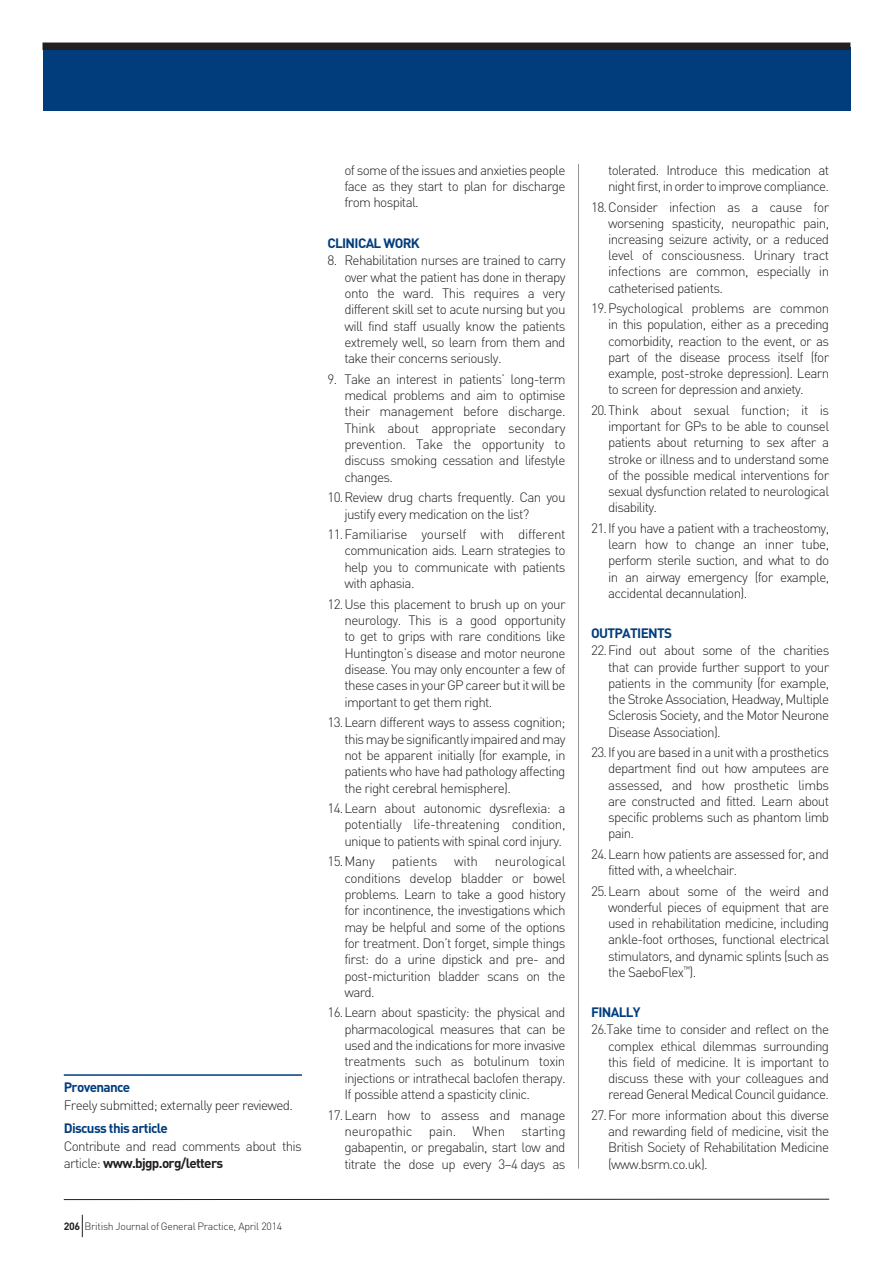
<style>
.page{position:relative;width:893px;height:1263px;background:#fff}
.page>*{position:absolute;margin:0;border:0;box-sizing:border-box;transform-origin:0 0}
.t1{font:300 13.5px/16.4px "DIN";letter-spacing:-.05em;color:#231f20;text-align:justify}
.t2{font:700 13.5px "DIN";letter-spacing:-.05em;color:#013d7d}
.t3{font:300 10.5px "DIN";letter-spacing:-.025em;color:#231f20}
.s1{font-weight:700}
</style>
<div class="page">
<hr style="left:578px;top:164px;width:1px;height:1005px;background:#939598">
<div style="left:43px;top:48px;width:807px;height:63px;background:#013d7d"></div>
<hr style="left:64px;top:1199px;width:765px;height:1px;background:#231f20">
<svg style="left:82px;top:1215px;width:1px;height:22px"></svg>
<div style="left:43px;top:43px;width:807px;height:7px;background:#231f20"></div>
<hr style="left:64px;top:1074px;width:238px;height:2px;background:#013d7d">
<p class="t2" style="left:64px;top:1078px;width:68px">Provenance</p>
<p class="t1" style="left:64px;top:1097px;width:231px">Freely submitted; externally peer reviewed.</p>
<p class="t2" style="left:64px;top:1119px;width:106px">Discuss this article</p>
<p class="t1" style="left:64px;top:1138px;width:240px">Contribute and read comments about this article: <span class="s1">www.bjgp.org/letters</span></p>
<p class="t3" style="left:64px;top:1219px;width:220px"><span class="s1">206</span> British Journal of General Practice, April 2014</p>
<p class="t1" style="left:344px;top:162px;width:223px">of some of the issues and anxieties people face as they start to plan for discharge from hospital.</p>
<p class="t2" style="left:327px;top:234px;width:93px">Clinical work</p>
<p class="t1" style="left:344px;top:252px;width:223px;text-indent:-17px">8. Rehabilitation nurses are trained to carry over what the patient has done in therapy onto the ward. This requires a very different skill set to acute nursing but you will find staff usually know the patients extremely well, so learn from them and take their concerns seriously.</p>
<p class="t1" style="left:344px;top:371px;width:223px;text-indent:-17px">9. Take an interest in patients’ long-term medical problems and aim to optimise their management before discharge.<br>Think about appropriate secondary prevention. Take the opportunity to discuss smoking cessation and lifestyle changes.</p>
<p class="t1" style="left:344px;top:489px;width:223px;text-indent:-17px">10.Review drug charts frequently. Can you justify every medication on the list?</p>
<p class="t1" style="left:344px;top:526px;width:223px;text-indent:-17px">11.Familiarise yourself with different communication aids. Learn strategies to help you to communicate with patients with aphasia.</p>
<p class="t1" style="left:344px;top:595px;width:223px;text-indent:-17px">12.Use this placement to brush up on your neurology. This is a good opportunity to get to grips with rare conditions like Huntington’s disease and motor neurone disease. You may only encounter a few of these cases in your GP career but it will be important to get them right.</p>
<p class="t1" style="left:344px;top:714px;width:223px;text-indent:-17px">13.Learn different ways to assess cognition; this may be significantly impaired and may not be apparent initially (for example, in patients who have had pathology affecting the right cerebral hemisphere).</p>
<p class="t1" style="left:344px;top:800px;width:223px;text-indent:-17px">14.Learn about autonomic dysreflexia: a potentially life-threatening condition, unique to patients with spinal cord injury.</p>
<p class="t1" style="left:344px;top:853px;width:223px;text-indent:-17px">15.Many patients with neurological conditions develop bladder or bowel problems. Learn to take a good history for incontinence, the investigations which may be helpful and some of the options for treatment. Don’t forget, simple things first: do a urine dipstick and pre- and post-micturition bladder scans on the ward.</p>
<p class="t1" style="left:344px;top:1004px;width:223px;text-indent:-17px">16.Learn about spasticity: the physical and pharmacological measures that can be used and the indications for more invasive treatments such as botulinum toxin injections or intrathecal baclofen therapy.<br>If possible attend a spasticity clinic.</p>
<p class="t1" style="left:344px;top:1106px;width:223px;text-indent:-17px">17.Learn how to assess and manage neuropathic pain. When starting gabapentin, or pregabalin, start low and titrate the dose up every 3–4 days as</p>
<p class="t1" style="left:608px;top:162px;width:223px">tolerated. Introduce this medication at night first, in order to improve compliance.</p>
<p class="t1" style="left:608px;top:198px;width:223px;text-indent:-17px">18.Consider infection as a cause for worsening spasticity, neuropathic pain, increasing seizure activity, or a reduced level of consciousness. Urinary tract infections are common, especially in catheterised patients.</p>
<p class="t1" style="left:608px;top:300px;width:223px;text-indent:-17px">19.Psychological problems are common in this population, either as a preceding comorbidity, reaction to the event, or as part of the disease process itself (for example, post-stroke depression). Learn to screen for depression and anxiety.</p>
<p class="t1" style="left:608px;top:402px;width:223px;text-indent:-17px">20.Think about sexual function; it is important for GPs to be able to counsel patients about returning to sex after a stroke or illness and to understand some of the possible medical interventions for sexual dysfunction related to neurological disability.</p>
<p class="t1" style="left:608px;top:520px;width:223px;text-indent:-17px">21.If you have a patient with a tracheostomy, learn how to change an inner tube, perform sterile suction, and what to do in an airway emergency (for example, accidental decannulation).</p>
<p class="t2" style="left:591px;top:624px;width:83px">Outpati ents</p>
<p class="t1" style="left:608px;top:642px;width:223px;text-indent:-17px">22.Find out about some of the charities that can provide further support to your patients in the community (for example, the Stroke Association, Headway, Multiple Sclerosis Society, and the Motor Neurone Disease Association).</p>
<p class="t1" style="left:608px;top:744px;width:223px;text-indent:-17px">23.If you are based in a unit with a prosthetics department find out how amputees are assessed, and how prosthetic limbs are constructed and fitted. Learn about specific problems such as phantom limb pain.</p>
<p class="t1" style="left:608px;top:846px;width:223px;text-indent:-17px">24.Learn how patients are assessed for, and fitted with, a wheelchair.</p>
<p class="t1" style="left:608px;top:882px;width:223px;text-indent:-17px">25.Learn about some of the weird and wonderful pieces of equipment that are used in rehabilitation medicine, including ankle-foot orthoses, functional electrical stimulators, and dynamic splints (such as the SaeboFlex<sup>™</sup>).</p>
<p class="t2" style="left:591px;top:1003px;width:51px">Fi nally</p>
<p class="t1" style="left:608px;top:1021px;width:223px;text-indent:-17px">26.Take time to consider and reflect on the complex ethical dilemmas surrounding this field of medicine. It is important to discuss these with your colleagues and reread General Medical Council guidance.</p>
<p class="t1" style="left:608px;top:1107px;width:223px;text-indent:-17px">27.For more information about this diverse and rewarding field of medicine, visit the British Society of Rehabilitation Medicine (www.bsrm.co.uk).</p>
</div>
